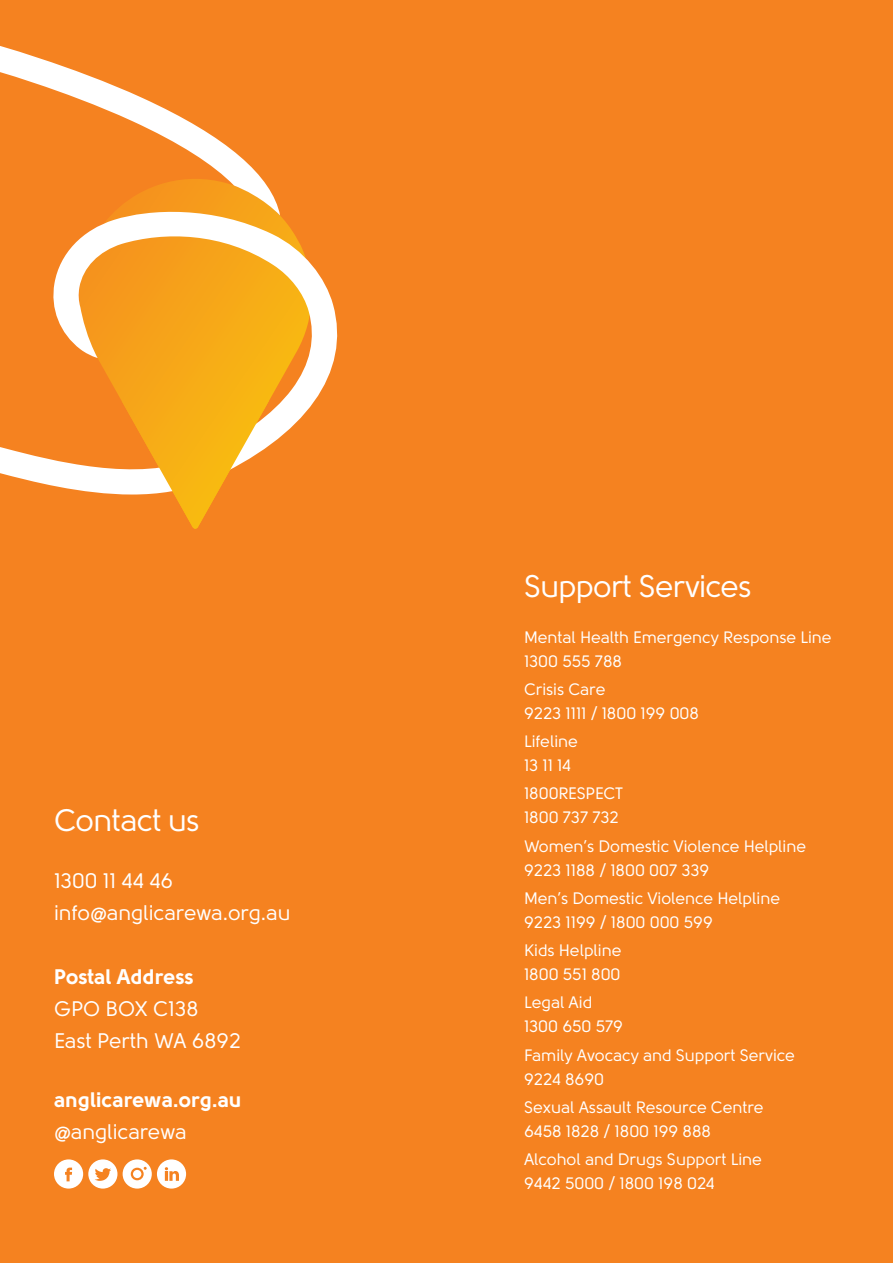
<style>
.page{position:relative;width:893px;height:1263px;background:#f58220}
.page>*{position:absolute;margin:0;border:0;box-sizing:border-box;transform-origin:0 0}
.t1{font:30.9px "Solomon";letter-spacing:-.02em;color:#fff}
.t2{font:21px/32px "Solomon";color:#fff}
.t3{font:900 21px "Solomon";color:#fff}
.t4{font:16.5px/24px "Solomon";color:#fff}
</style>
<div class="page">
<svg style="left:0;top:46px;width:338px;height:448px"></svg>
<svg style="left:122px;top:401px;width:147px;height:128px"></svg>
<svg style="left:54px;top:1159px;width:63px;height:29px"></svg>
<svg style="left:123px;top:1159px;width:63px;height:29px"></svg>
<h1 class="t1" style="left:54px;top:803px;width:147px">Contact us</h1>
<p class="t2" style="left:54px;top:865px;width:238px">1300 11 44 46 info@anglicarewa.org.au</p>
<p class="t3" style="left:54px;top:964px;width:141px">Postal Address</p>
<p class="t2" style="left:54px;top:993px;width:188px">GPO BOX C138<br>East Perth WA 6892</p>
<p class="t3" style="left:54px;top:1087px;width:190px">anglicarewa.org.au</p>
<p class="t2" style="left:54px;top:1115px;width:134px">@anglicarewa</p>
<h1 class="t1" style="left:524px;top:570px;width:229px">Support Services</h1>
<p class="t4" style="left:524px;top:625px;width:309px">Mental Health Emergency Response Line<br>1300 555 788</p>
<p class="t4" style="left:524px;top:677px;width:176px">Crisis Care<br>9223 1111 / 1800 199 008</p>
<p class="t4" style="left:524px;top:729px;width:55px">Lifeline<br>13 11 14</p>
<p class="t4" style="left:524px;top:782px;width:100px">1800RESPECT<br>1800 737 732</p>
<p class="t4" style="left:524px;top:834px;width:284px">Women’s Domestic Violence Helpline<br>9223 1188 / 1800 007 339</p>
<p class="t4" style="left:524px;top:886px;width:257px">Men’s Domestic Violence Helpline<br>9223 1199 / 1800 000 599</p>
<p class="t4" style="left:524px;top:938px;width:99px">Kids Helpline<br>1800 551 800</p>
<p class="t4" style="left:524px;top:991px;width:101px">Legal Aid<br>1300 650 579</p>
<p class="t4" style="left:524px;top:1043px;width:272px">Family Avocacy and Support Service<br>9224 8690</p>
<p class="t4" style="left:524px;top:1095px;width:241px">Sexual Assault Resource Centre<br>6458 1828 / 1800 199 888</p>
<p class="t4" style="left:524px;top:1148px;width:239px">Alcohol and Drugs Support Line<br>9442 5000 / 1800 198 024</p>
</div>
